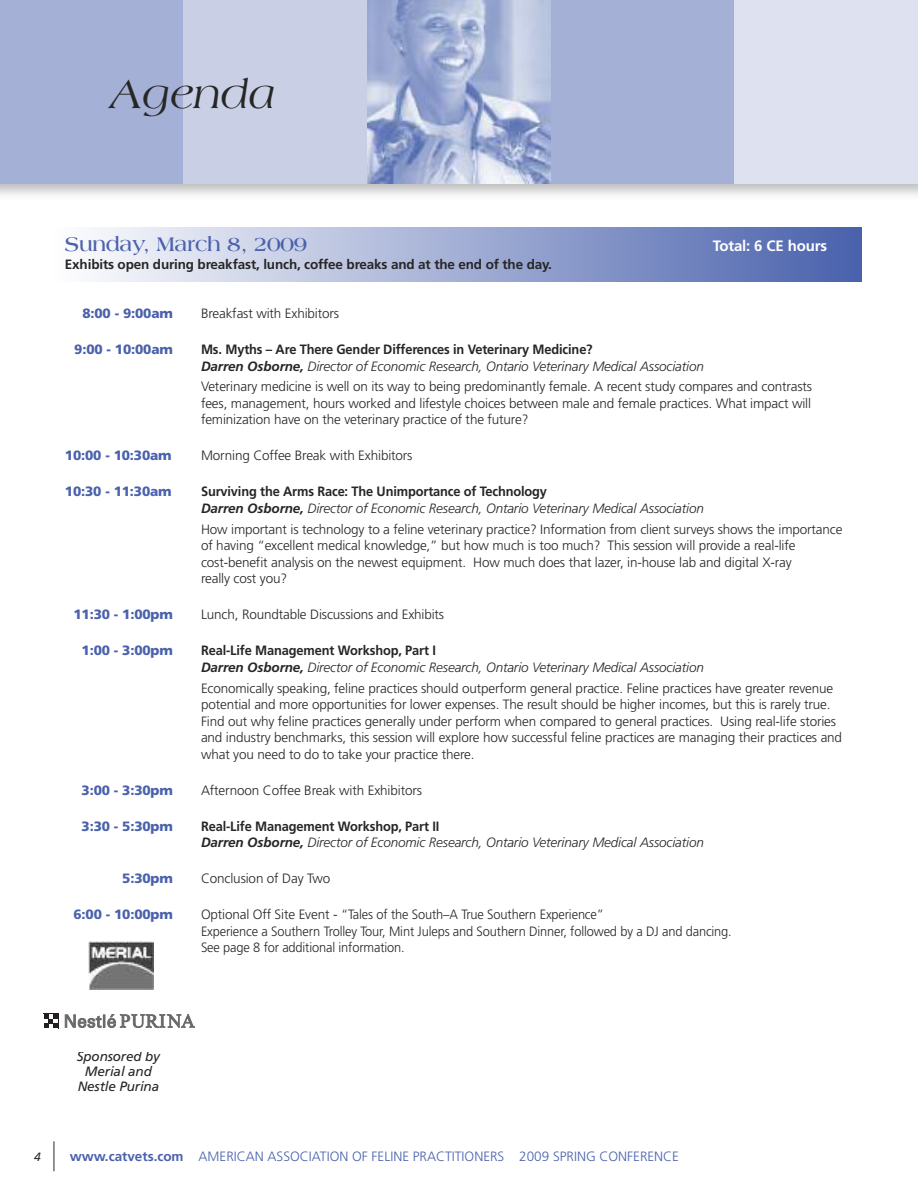
<style>
.page{position:relative;width:918px;height:1188px;background:#fff}
.page>*{position:absolute;margin:0;border:0;box-sizing:border-box;transform-origin:0 0}
.t1{font:italic 42px "Americana";color:#272627}
.t2{font:700 21px "Americana";letter-spacing:-.01em;color:#4a61ac}
.t3{font:700 15px "Frutiger";letter-spacing:-.01em;color:#fff}
.t4{font:300 13.5px/16.5px "Frutiger";letter-spacing:-.01em;color:#272627}
.t5{font:italic 300 13.5px/16.5px "Frutiger";letter-spacing:-.01em;color:#272627}
.t6{font:900 13.5px "Frutiger";letter-spacing:-.01em;color:#4a61ac}
.t7{font:300 13.5px "Frutiger";color:#4a61ac}
.t8{font:700 13.5px "Frutiger";letter-spacing:-.01em;color:#272627}
.t9{font:italic 13.5px/15px "Frutiger";letter-spacing:-.01em;color:#272627;text-align:center}
.t10{font:italic 12px "Frutiger";color:#272627}
.s1{font-weight:700;font-style:normal}
.s2{font-weight:700}
</style>
<div class="page">
<img style="left:95px;top:228px;width:766px;height:53px">
<div style="left:0;top:0;width:184px;height:184px;background:#a4b0d5"></div>
<div style="left:184px;top:0;width:183px;height:184px;background:#c9d0e6"></div>
<img style="left:367px;top:0;width:184px;height:184px">
<div style="left:551px;top:0;width:183px;height:184px;background:#a4b0d5"></div>
<div style="left:734px;top:0;width:184px;height:184px;background:#dee2f0"></div>
<hr style="left:54px;top:1141px;width:1px;height:30px;background:#272627">
<img style="left:88px;top:941px;width:65px;height:48px">
<svg style="left:65px;top:1014px;width:130px;height:14px"></svg>
<svg style="left:43px;top:1013px;width:15px;height:1px"></svg>
<svg style="left:44px;top:1014px;width:13px;height:14px"></svg>
<h1 class="t1" style="left:110px;top:77px;width:167px">Agenda</h1>
<h2 class="t2" style="left:65px;top:235px;width:244px">Sunday, March 8, 2009</h2>
<p class="t3" style="left:713px;top:239px;width:116px">Total: 6 CE hours</p>
<p class="t8" style="left:65px;top:259px;width:489px">Exhibits open during breakfast, lunch, coffee breaks and at the end of the day.</p>
<p class="t6" style="left:82px;top:308px;width:92px">8:00 - 9:00am</p>
<p class="t4" style="left:201px;top:306px;width:140px">Breakfast with Exhibitors</p>
<p class="t6" style="left:74px;top:344px;width:100px">9:00 - 10:00am</p>
<p class="t5" style="left:201px;top:342px;width:504px"><span class="s1">Ms. Myths – Are There Gender Differences in Veterinary Medicine?<br></span><span class="s2">Darren Osborne,</span> Director of Economic Research, Ontario Veterinary Medical Association</p>
<p class="t4" style="left:201px;top:380px;width:613px;text-align:justify">Veterinary medicine is well on its way to being predominantly female. A recent study compares and contrasts fees, management, hours worked and lifestyle choices between male and female practices. What impact will feminization have on the veterinary practice of the future?</p>
<p class="t6" style="left:65px;top:450px;width:108px">10:00 - 10:30am</p>
<p class="t4" style="left:201px;top:449px;width:213px">Morning Coffee Break with Exhibitors</p>
<p class="t6" style="left:65px;top:486px;width:108px">10:30 - 11:30am</p>
<p class="t5" style="left:201px;top:485px;width:504px"><span class="s1">Surviving the Arms Race: The Unimportance of Technology<br></span><span class="s2">Darren Osborne,</span> Director of Economic Research, Ontario Veterinary Medical Association</p>
<p class="t4" style="left:201px;top:522px;width:643px">How important is technology to a feline veterinary practice? Information from client surveys shows the importance of having “excellent medical knowledge,” but how much is too much? This session will provide a real-life cost-benefit analysis on the newest equipment. How much does that lazer, in-house lab and digital X-ray<br>really cost you?</p>
<p class="t6" style="left:73px;top:609px;width:101px">11:30 - 1:00pm</p>
<p class="t4" style="left:201px;top:607px;width:245px">Lunch, Roundtable Discussions and Exhibits</p>
<p class="t6" style="left:82px;top:645px;width:93px">1:00 - 3:00pm</p>
<p class="t5" style="left:201px;top:643px;width:504px"><span class="s1">Real-Life Management Workshop, Part I<br></span><span class="s2">Darren Osborne,</span> Director of Economic Research, Ontario Veterinary Medical Association</p>
<p class="t4" style="left:201px;top:681px;width:643px">Economically speaking, feline practices should outperform general practice. Feline practices have greater revenue potential and more opportunities for lower expenses. The result should be higher incomes, but this is rarely true.<br>Find out why feline practices generally under perform when compared to general practices. Using real-life stories and industry benchmarks, this session will explore how successful feline practices are managing their practices and what you need to do to take your practice there.</p>
<p class="t6" style="left:82px;top:784px;width:93px">3:00 - 3:30pm</p>
<p class="t4" style="left:201px;top:783px;width:222px">Afternoon Coffee Break with Exhibitors</p>
<p class="t6" style="left:82px;top:820px;width:93px">3:30 - 5:30pm</p>
<p class="t5" style="left:201px;top:819px;width:504px"><span class="s1">Real-Life Management Workshop, Part II<br></span><span class="s2">Darren Osborne,</span> Director of Economic Research, Ontario Veterinary Medical Association</p>
<p class="t6" style="left:122px;top:873px;width:52px">5:30pm</p>
<p class="t4" style="left:201px;top:871px;width:131px">Conclusion of Day Two</p>
<p class="t6" style="left:73px;top:909px;width:101px">6:00 - 10:00pm</p>
<p class="t4" style="left:201px;top:907px;width:532px">Optional Off Site Event - “Tales of the South–A True Southern Experience”<br>Experience a Southern Trolley Tour, Mint Juleps and Southern Dinner, followed by a DJ and dancing.<br>See page 8 for additional information.</p>
<p class="t9" style="left:77px;top:1050px;width:85px">Sponsored by<br>Merial and<br>Nestle Purina</p>
<p class="t10" style="left:34px;top:1152px;width:8px">4</p>
<p class="t7" style="left:70px;top:1151px;width:611px"><span class="s2">www.catvets.com</span> AMERICAN ASSOCIATION OF FELINE PRACTITIONERS 2009 SPRING CONFERENCE</p>
</div>
